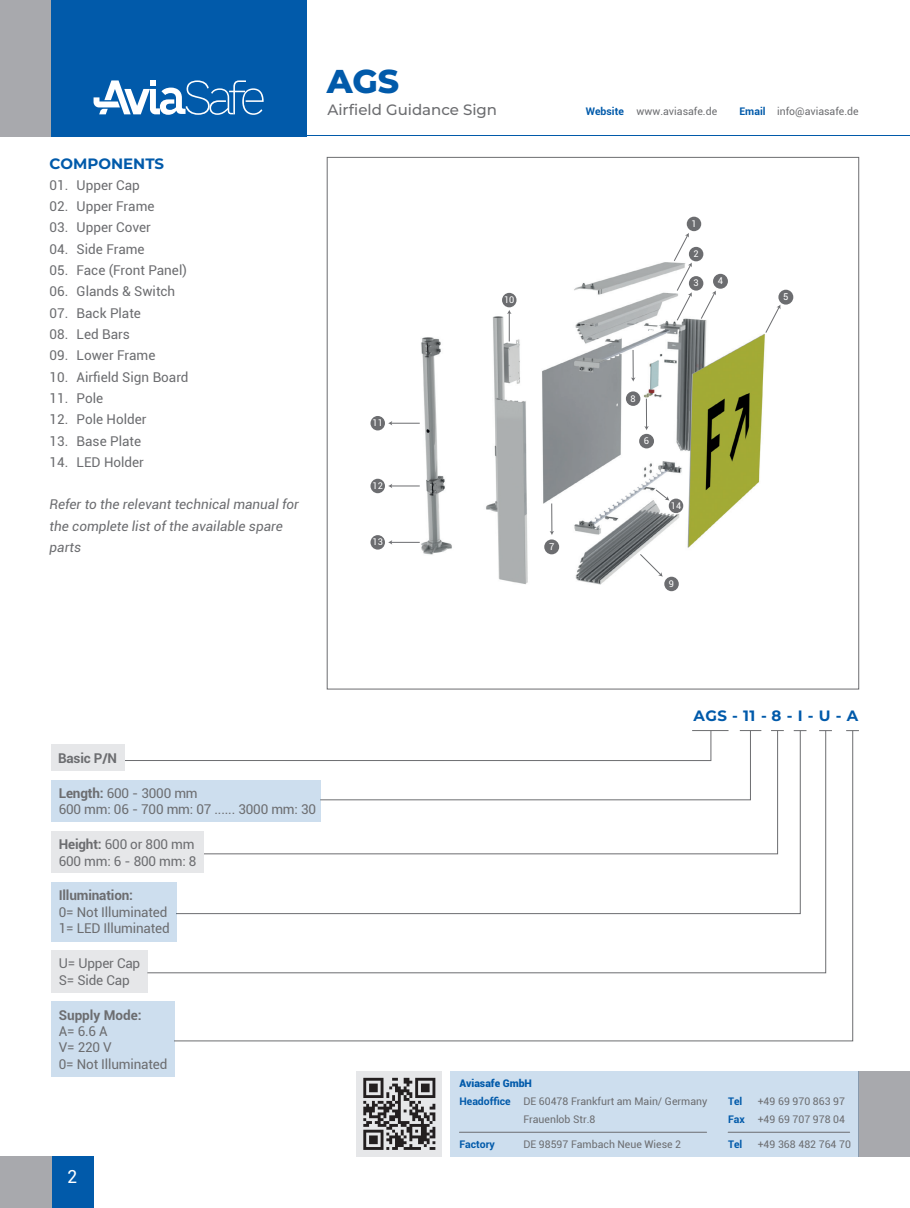
<style>
.page{position:relative;width:910px;height:1208px;background:#fff}
.page>*{position:absolute;margin:0;border:0;box-sizing:border-box;transform-origin:0 0}
.t1{font:800 33px "Montserrat";color:#015aaa}
.t2{font:18px "Roboto";color:#fff}
.t3{font:700 15px "Montserrat";color:#015aaa}
.t4{font:500 15px "Montserrat";color:#6c6d70}
.t5{font:13.5px/16.2px "Roboto";color:#6c6d70}
.t6{font:italic 13.5px/21.3px "Roboto";color:#6c6d70}
.t7{font:700 13.5px "Roboto";letter-spacing:-.01em;color:#6c6d70}
.t8{font:10.5px/18px "Roboto";color:#6c6d70}
.t9{font:700 10.5px/18px "Roboto";color:#015aaa}
.t10{font:900 10.5px "Roboto";color:#015aaa}
.t11{font:9.45px "Roboto";color:#fff}
.t12{font:9.3px "Roboto";color:#fff}
.t13{font:9.15px "Roboto";color:#fff}
.s1{font-weight:700;color:#015aaa}
.s2{font-weight:700}
</style>
<div class="page">
<img style="left:371px;top:216px;width:423px;height:376px">
<div style="left:687px;top:217px;width:14px;height:14px;background:#6c6d70;border-radius:50%"></div>
<svg style="left:674px;top:233px;width:18px;height:88px"></svg>
<svg style="left:701px;top:290px;width:15px;height:29px"></svg>
<svg style="left:765px;top:304px;width:16px;height:29px"></svg>
<svg style="left:644px;top:399px;width:5px;height:31px"></svg>
<svg style="left:655px;top:489px;width:14px;height:11px"></svg>
<svg style="left:640px;top:553px;width:23px;height:24px"></svg>
<svg style="left:550px;top:503px;width:4px;height:32px"></svg>
<svg style="left:388px;top:421px;width:32px;height:4px"></svg>
<svg style="left:388px;top:484px;width:32px;height:4px"></svg>
<svg style="left:507px;top:310px;width:5px;height:31px"></svg>
<svg style="left:631px;top:350px;width:4px;height:31px"></svg>
<div style="left:689px;top:247px;width:14px;height:14px;background:#6c6d70;border-radius:50%"></div>
<div style="left:689px;top:276px;width:14px;height:14px;background:#6c6d70;border-radius:50%"></div>
<div style="left:713px;top:274px;width:15px;height:15px;background:#6c6d70;border-radius:50%"></div>
<div style="left:778px;top:290px;width:15px;height:14px;background:#6c6d70;border-radius:50%"></div>
<div style="left:639px;top:434px;width:15px;height:14px;background:#6c6d70;border-radius:50%"></div>
<div style="left:544px;top:539px;width:15px;height:15px;background:#6c6d70;border-radius:50%"></div>
<div style="left:626px;top:391px;width:14px;height:15px;background:#6c6d70;border-radius:50%"></div>
<div style="left:664px;top:577px;width:15px;height:14px;background:#6c6d70;border-radius:50%"></div>
<div style="left:502px;top:293px;width:14px;height:14px;background:#6c6d70;border-radius:50%"></div>
<div style="left:370px;top:416px;width:15px;height:14px;background:#6c6d70;border-radius:50%"></div>
<div style="left:370px;top:479px;width:15px;height:14px;background:#6c6d70;border-radius:50%"></div>
<svg style="left:388px;top:540px;width:32px;height:4px"></svg>
<div style="left:370px;top:535px;width:15px;height:14px;background:#6c6d70;border-radius:50%"></div>
<div style="left:669px;top:498px;width:14px;height:15px;background:#6c6d70;border-radius:50%"></div>
<div style="left:0;top:0;width:52px;height:136px;background:#a8a9ad"></div>
<div style="left:51px;top:0;width:255px;height:136px;background:#015aaa"></div>
<hr style="left:51px;top:135px;width:859px;height:1px;background:#015aaa">
<svg style="left:94px;top:80px;width:170px;height:35px"></svg>
<div style="left:51px;top:1157px;width:43px;height:51px;background:#015aaa"></div>
<div style="left:0;top:1157px;width:51px;height:51px;background:#a8a9ad"></div>
<div style="left:356px;top:1071px;width:86px;height:86px;background:#e6e7e9"></div>
<svg style="left:363px;top:1077px;width:72px;height:72px"></svg>
<div style="left:859px;top:1071px;width:51px;height:86px;background:#a8a9ad"></div>
<div style="left:451px;top:1071px;width:408px;height:86px;background:#cddeee"></div>
<hr style="left:459px;top:1132px;width:248px;height:1px;background:#6c6d70">
<hr style="left:728px;top:1132px;width:122px;height:1px;background:#6c6d70">
<div style="left:51px;top:779px;width:269px;height:42px;background:#cddeee"></div>
<div style="left:51px;top:744px;width:74px;height:27px;background:#e6e7e9"></div>
<div style="left:51px;top:831px;width:152px;height:42px;background:#e6e7e9"></div>
<div style="left:51px;top:882px;width:125px;height:59px;background:#cddeee"></div>
<div style="left:51px;top:950px;width:96px;height:43px;background:#e6e7e9"></div>
<div style="left:51px;top:1002px;width:123px;height:75px;background:#cddeee"></div>
<svg style="left:174px;top:730px;width:679px;height:311px"></svg>
<svg style="left:846px;top:730px;width:13px;height:1px"></svg>
<p class="t3" style="left:50px;top:152px;width:116px">COMPONENTS</p>
<p class="t5" style="left:50px;top:176px;width:92px">01. Upper Cap</p>
<p class="t5" style="left:50px;top:198px;width:106px">02. Upper Frame</p>
<p class="t5" style="left:50px;top:219px;width:103px">03. Upper Cover</p>
<p class="t5" style="left:50px;top:240px;width:97px">04. Side Frame</p>
<p class="t5" style="left:50px;top:262px;width:139px">05. Face (Front Panel)</p>
<p class="t5" style="left:50px;top:283px;width:127px">06. Glands &amp; Switch</p>
<p class="t5" style="left:50px;top:304px;width:93px">07. Back Plate</p>
<p class="t5" style="left:50px;top:325px;width:82px">08. Led Bars</p>
<p class="t5" style="left:50px;top:347px;width:107px">09. Lower Frame</p>
<p class="t5" style="left:50px;top:368px;width:140px">10. Airfield Sign Board</p>
<p class="t5" style="left:50px;top:389px;width:55px">11. Pole</p>
<p class="t5" style="left:50px;top:411px;width:99px">12. Pole Holder</p>
<p class="t5" style="left:50px;top:432px;width:93px">13. Base Plate</p>
<p class="t5" style="left:50px;top:453px;width:96px">14. LED Holder</p>
<p class="t6" style="left:50px;top:493px;width:251px">Refer to the relevant technical manual for the complete list of the available spare parts</p>
<h1 class="t1" style="left:327px;top:57px;width:74px">AGS</h1>
<p class="t4" style="left:327px;top:99px;width:171px">Airfield Guidance Sign</p>
<p class="t13" style="left:373px;top:416px;width:12px">11</p>
<p class="t13" style="left:373px;top:479px;width:12px">12</p>
<p class="t13" style="left:373px;top:535px;width:12px">13</p>
<p class="t13" style="left:504px;top:293px;width:12px">10</p>
<p class="t8" style="left:586px;top:102px;width:133px"><span class="s1">Website</span> www.aviasafe.de</p>
<p class="t8" style="left:739px;top:102px;width:121px"><span class="s1">Email</span> info@aviasafe.de</p>
<p class="t11" style="left:549px;top:540px;width:7px">7</p>
<p class="t13" style="left:691px;top:217px;width:7px">1</p>
<p class="t13" style="left:693px;top:247px;width:7px">2</p>
<p class="t13" style="left:693px;top:276px;width:7px">3</p>
<p class="t11" style="left:718px;top:274px;width:7px">4</p>
<p class="t13" style="left:631px;top:392px;width:7px">8</p>
<p class="t12" style="left:644px;top:434px;width:7px">6</p>
<p class="t13" style="left:671px;top:499px;width:12px">14</p>
<p class="t13" style="left:669px;top:577px;width:7px">9</p>
<p class="t11" style="left:783px;top:290px;width:7px">5</p>
<p class="t7" style="left:58px;top:748px;width:61px">Basic P/N</p>
<p class="t5" style="left:59px;top:785px;width:259px"><span class="s2">Length:</span> 600 - 3000 mm<br>600 mm: 06 - 700 mm: 07 ...... 3000 mm: 30</p>
<p class="t5" style="left:59px;top:836px;width:139px"><span class="s2">Height:</span> 600 or 800 mm<br>600 mm: 6 - 800 mm: 8</p>
<p class="t7" style="left:59px;top:886px;width:76px">Illumination:</p>
<p class="t5" style="left:59px;top:903px;width:113px">0= Not Illuminated<br>1= LED Illuminated</p>
<p class="t5" style="left:59px;top:955px;width:83px">U= Upper Cap<br>S= Side Cap</p>
<p class="t7" style="left:59px;top:1005px;width:84px">Supply Mode:</p>
<p class="t5" style="left:59px;top:1022px;width:110px">A= 6.6 A<br>V= 220 V<br>0= Not Illuminated</p>
<h2 class="t2" style="left:67px;top:1164px;width:12px">2</h2>
<p class="t3" style="left:694px;top:705px;width:166px">AGS - 11 - 8 - I - U - A</p>
<p class="t10" style="left:459px;top:1076px;width:74px">Aviasafe GmbH</p>
<p class="t9" style="left:459px;top:1092px;width:53px">Headoffice</p>
<p class="t9" style="left:728px;top:1092px;width:18px">Tel<br>Fax</p>
<p class="t8" style="left:758px;top:1092px;width:89px">+49 69 970 863 97 +49 69 707 978 04</p>
<p class="t9" style="left:459px;top:1135px;width:37px">Factory</p>
<p class="t8" style="left:523px;top:1135px;width:159px">DE 98597 Fambach Neue Wiese 2</p>
<p class="t9" style="left:728px;top:1135px;width:16px">Tel</p>
<p class="t8" style="left:758px;top:1135px;width:95px">+49 368 482 764 70</p>
<p class="t8" style="left:523px;top:1092px;width:186px">DE 60478 Frankfurt am Main/ Germany<br>Frauenlob Str.8</p>
</div>
